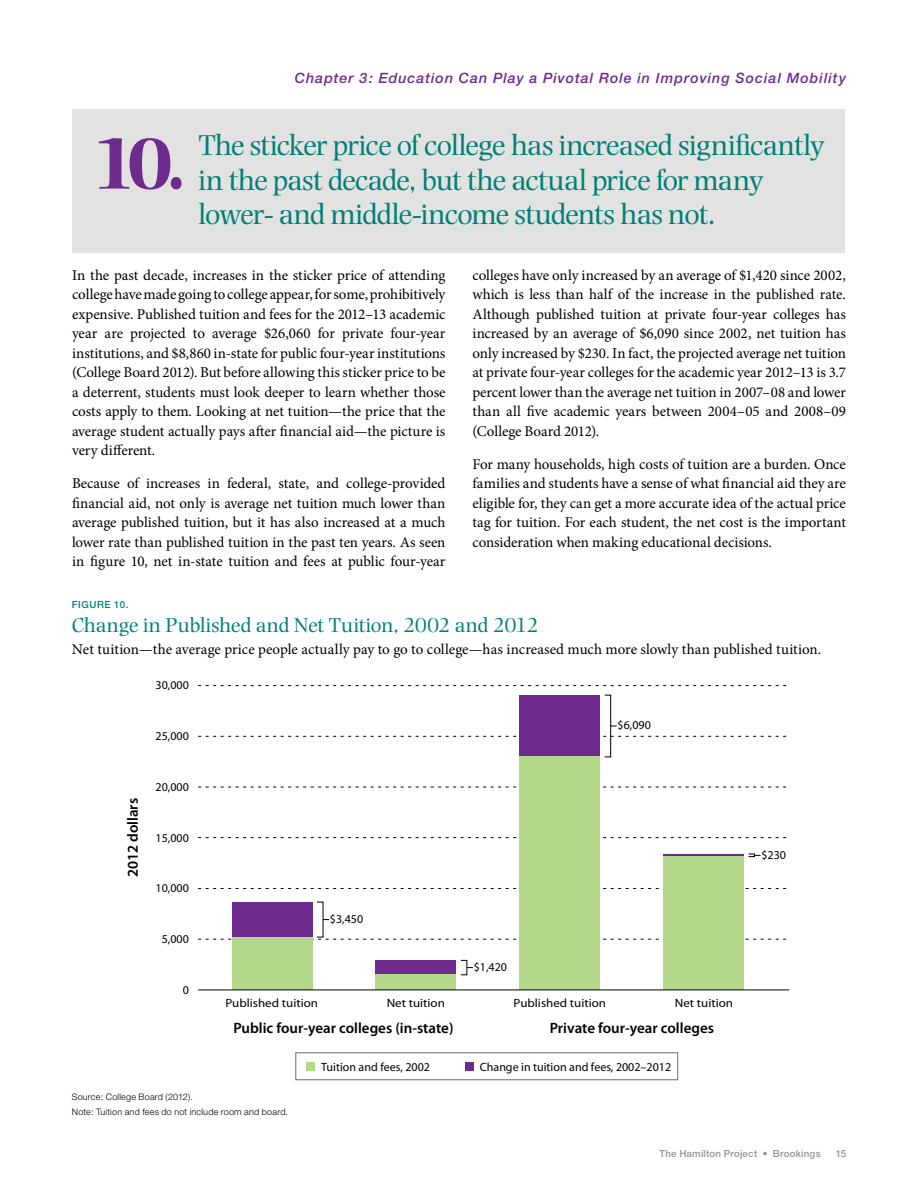
<style>
.page{position:relative;width:918px;height:1188px;background:#fff}
.page>*{position:absolute;margin:0;border:0;box-sizing:border-box;transform-origin:0 0}
.t1{font:700 75px "Photina MT Std";color:#6e2a8d}
.t2{font:30px/34.5px "Photina MT Std";letter-spacing:-.025em;color:#007f7b}
.t3{font:21px "Photina MT Std";letter-spacing:-.015em;color:#007f7b}
.t4{font:15px/19.5px "Minion Pro";color:#000;text-align:justify}
.t5{font:600 15px "Myriad Pro";color:#000}
.t6{font:italic 500 14.25px "Helvetica Neue";letter-spacing:.07em;color:#6e2a8d}
.t7{font:12px "Myriad Pro";color:#000}
.t8{font:12px "Myriad Pro";color:#000;scale:1.08 1}
.t9{font:12px "Myriad";color:#000}
.t10{font:500 9.75px "Helvetica Neue";letter-spacing:.02em;color:#94948b}
.t11{font:500 9.75px "Helvetica Neue";letter-spacing:.055em;color:#007f7b}
.t12{font:300 9px/15px "Helvetica Neue";letter-spacing:.025em;color:#000}
</style>
<div class="page">
<div style="left:72px;top:109px;width:772px;height:144px;background:#e2e3e0"></div>
<div style="left:295px;top:1052px;width:383px;height:28px;border:1px solid #6d6e71"></div>
<div style="left:306px;top:1062px;width:9px;height:9px;background:#b4d88b"></div>
<div style="left:465px;top:1062px;width:9px;height:9px;background:#6e2a8d"></div>
<svg style="left:198px;top:939px;width:589px;height:1px"></svg>
<svg style="left:198px;top:888px;width:589px;height:1px"></svg>
<svg style="left:198px;top:837px;width:589px;height:1px"></svg>
<svg style="left:198px;top:787px;width:589px;height:1px"></svg>
<svg style="left:198px;top:736px;width:589px;height:1px"></svg>
<svg style="left:198px;top:685px;width:589px;height:1px"></svg>
<div style="left:232px;top:902px;width:81px;height:35px;background:#6e2a8d"></div>
<div style="left:232px;top:937px;width:81px;height:53px;background:#b4d88b"></div>
<div style="left:375px;top:960px;width:81px;height:15px;background:#6e2a8d"></div>
<div style="left:375px;top:975px;width:81px;height:15px;background:#b4d88b"></div>
<div style="left:519px;top:695px;width:81px;height:62px;background:#6e2a8d"></div>
<div style="left:519px;top:757px;width:81px;height:233px;background:#b4d88b"></div>
<div style="left:604px;top:695px;width:7px;height:62px;border:1px solid #000"></div>
<hr style="left:663px;top:854px;width:81px;height:3px;background:#6e2a8d">
<div style="left:663px;top:857px;width:81px;height:133px;background:#b4d88b"></div>
<svg style="left:748px;top:854px;width:13px;height:3px"></svg>
<hr style="left:198px;top:990px;width:591px;height:1px;background:#000">
<p class="t6" style="left:295px;top:70px;width:553px">Chapter 3: Education Can Play a Pivotal Role in Improving Social Mobility</p>
<h1 class="t1" style="left:91px;top:120px;width:97px">10.</h1>
<h2 class="t2" style="left:199px;top:129px;width:628px">The sticker price of college has increased significantly in the past decade, but the actual price for many lower- and middle-income students has not.</h2>
<p class="t4" style="left:72px;top:265px;width:375px">In the past decade, increases in the sticker price of attending college have made going to college appear, for some, prohibitively expensive. Published tuition and fees for the 2012–13 academic year are projected to average $26,060 for private four-year institutions, and $8,860 in-state for public four-year institutions (College Board 2012). But before allowing this sticker price to be a deterrent, students must look deeper to learn whether those costs apply to them. Looking at net tuition—the price that the average student actually pays after financial aid—the picture is very different.</p>
<p class="t4" style="left:72px;top:474px;width:375px">Because of increases in federal, state, and college-provided financial aid, not only is average net tuition much lower than average published tuition, but it has also increased at a much lower rate than published tuition in the past ten years. As seen in figure 10, net in-state tuition and fees at public four-year</p>
<p class="t4" style="left:472px;top:265px;width:375px">colleges have only increased by an average of $1,420 since 2002, which is less than half of the increase in the published rate.<br>Although published tuition at private four-year colleges has increased by an average of $6,090 since 2002, net tuition has only increased by $230. In fact, the projected average net tuition at private four-year colleges for the academic year 2012–13 is 3.7 percent lower than the average net tuition in 2007–08 and lower than all five academic years between 2004–05 and 2008–09 (College Board 2012).</p>
<p class="t4" style="left:472px;top:454px;width:375px">For many households, high costs of tuition are a burden. Once families and students have a sense of what financial aid they are eligible for, they can get a more accurate idea of the actual price tag for tuition. For each student, the net cost is the important consideration when making educational decisions.</p>
<p class="t11" style="left:72px;top:599px;width:58px">Figure 10.</p>
<h3 class="t3" style="left:72px;top:613px;width:468px">Change in Published and Net Tuition, 2002 and 2012</h3>
<p class="t4" style="left:72px;top:640px;width:751px">Net tuition—the average price people actually pay to go to college—has increased much more slowly than published tuition.</p>
<p class="t5" style="left:123px;top:877px;width:81px;rotate:-90deg">2012 dollars</p>
<p class="t9" style="left:156px;top:680px;width:35px">30,000</p>
<p class="t9" style="left:156px;top:730px;width:35px">25,000</p>
<p class="t9" style="left:156px;top:781px;width:35px">20,000</p>
<p class="t9" style="left:156px;top:832px;width:35px">15,000</p>
<p class="t9" style="left:156px;top:882px;width:35px">10,000</p>
<p class="t9" style="left:162px;top:933px;width:29px">5,000</p>
<p class="t9" style="left:183px;top:984px;width:8px">0</p>
<p class="t7" style="left:330px;top:911px;width:35px">$3,450</p>
<p class="t7" style="left:474px;top:959px;width:35px">$1,420</p>
<p class="t7" style="left:618px;top:718px;width:35px">$6,090</p>
<p class="t8" style="left:226px;top:996px;width:87px">Published tuition</p>
<p class="t8" style="left:387px;top:996px;width:55px">Net tuition</p>
<p class="t8" style="left:514px;top:996px;width:87px">Published tuition</p>
<p class="t8" style="left:675px;top:996px;width:55px">Net tuition</p>
<p class="t5" style="left:233px;top:1018px;width:222px">Public four-year colleges (in-state)</p>
<p class="t5" style="left:550px;top:1018px;width:166px">Private four-year colleges</p>
<p class="t7" style="left:321px;top:1060px;width:110px">Tuition and fees, 2002</p>
<p class="t7" style="left:480px;top:1060px;width:193px">Change in tuition and fees, 2002–2012</p>
<p class="t12" style="left:72px;top:1090px;width:218px">Source: College Board (2012).<br>Note: Tuition and fees do not include room and board.</p>
<p class="t7" style="left:761px;top:847px;width:26px">$230</p>
<p class="t10" style="left:659px;top:1147px;width:163px">The Hamilton Project • Brookings</p>
<p class="t10" style="left:836px;top:1147px;width:12px">15</p>
</div>
